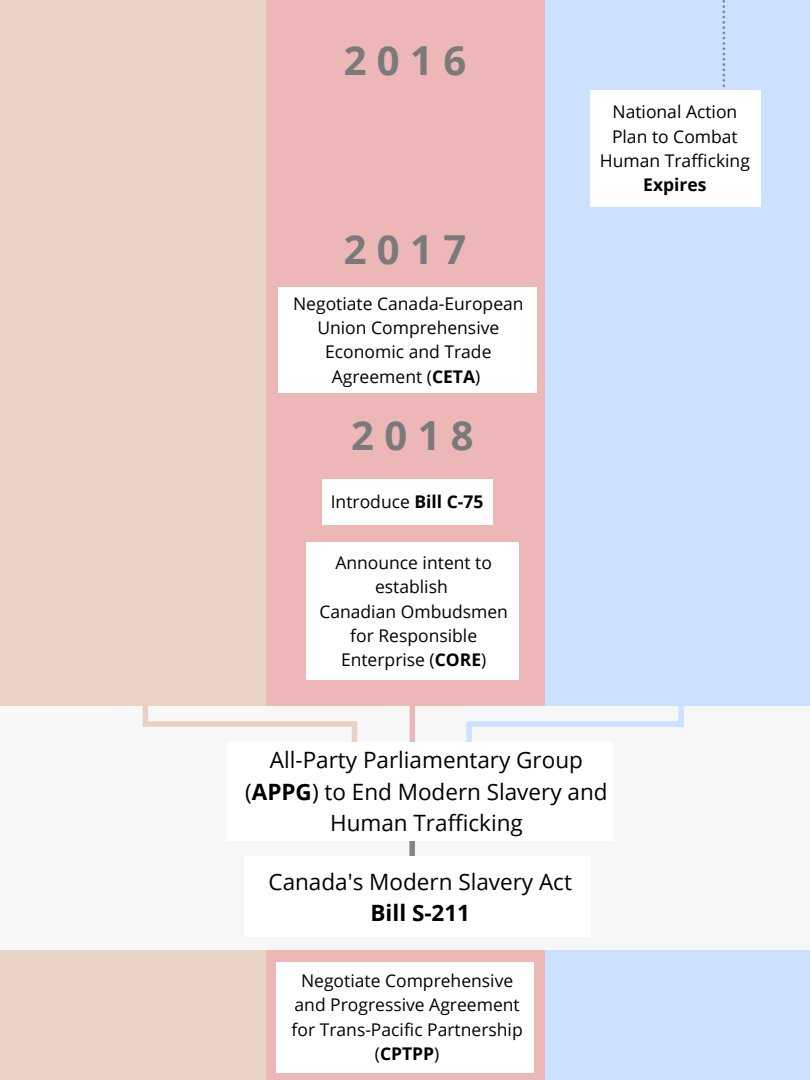
<style>
.page{position:relative;width:810px;height:1080px;background:#fff}
.page>*{position:absolute;margin:0;border:0;box-sizing:border-box;transform-origin:0 0}
.t1{font:700 40px "Open Sans";letter-spacing:.26em;color:#7b7a7a}
.t2{font:22.5px/31.4px "Open Sans";color:#000;text-align:center}
.t3{font:700 22.5px "Open Sans";color:#000}
.t4{font:17.5px/24.4px "Open Sans";color:#000;text-align:center}
.t5{font:700 17.5px "Open Sans";color:#000}
.s1{font-weight:700}
</style>
<div class="page">
<div style="left:0;top:0;width:286px;height:1080px;background:#e8d2c4"></div>
<div style="left:541px;top:0;width:269px;height:1080px;background:#cbe1ff"></div>
<div style="left:266px;top:0;width:279px;height:1080px;background:#edb7b7"></div>
<div style="left:322px;top:479px;width:170px;height:46px;background:#fff"></div>
<div style="left:590px;top:90px;width:170px;height:117px;background:#fff"></div>
<svg style="left:722px;top:0;width:3px;height:87px"></svg>
<div style="left:0;top:706px;width:810px;height:244px;background:#f8f7f7"></div>
<div style="left:306px;top:543px;width:213px;height:137px;background:#fff"></div>
<svg style="left:409px;top:706px;width:6px;height:150px"></svg>
<div style="left:227px;top:742px;width:387px;height:98px;background:#fff"></div>
<div style="left:244px;top:857px;width:347px;height:80px;background:#fff"></div>
<svg style="left:466px;top:706px;width:218px;height:36px"></svg>
<svg style="left:143px;top:706px;width:214px;height:36px"></svg>
<div style="left:278px;top:287px;width:259px;height:106px;background:#fff"></div>
<div style="left:276px;top:962px;width:258px;height:111px;background:#fff"></div>
<h1 class="t1" style="left:344px;top:32px;width:124px">2016</h1>
<h1 class="t1" style="left:344px;top:221px;width:124px">2017</h1>
<p class="t4" style="left:293px;top:291px;width:232px">Negotiate Canada-European<br>Union Comprehensive<br>Economic and Trade<br>Agreement (<span class="s1">CETA</span>)</p>
<h1 class="t1" style="left:351px;top:407px;width:124px">2018</h1>
<p class="t4" style="left:331px;top:489px;width:154px">Introduce <span class="s1">Bill C-75</span></p>
<p class="t4" style="left:319px;top:550px;width:190px">Announce intent to establish<br>Canadian Ombudsmen for Responsible<br>Enterprise (<span class="s1">CORE</span>)</p>
<p class="t4" style="left:600px;top:99px;width:152px">National Action<br>Plan to Combat<br>Human Trafficking</p>
<p class="t5" style="left:643px;top:173px;width:65px">Expires</p>
<p class="t2" style="left:245px;top:744px;width:364px">All-Party Parliamentary Group (<span class="s1">APPG</span>) to End Modern Slavery and<br>Human Trafficking</p>
<p class="t2" style="left:269px;top:865px;width:305px">Canada's Modern Slavery Act</p>
<p class="t3" style="left:371px;top:897px;width:101px">Bill S-211</p>
<p class="t4" style="left:292px;top:968px;width:233px">Negotiate Comprehensive and Progressive Agreement for Trans-Pacific Partnership (<span class="s1">CPTPP</span>)</p>
</div>
